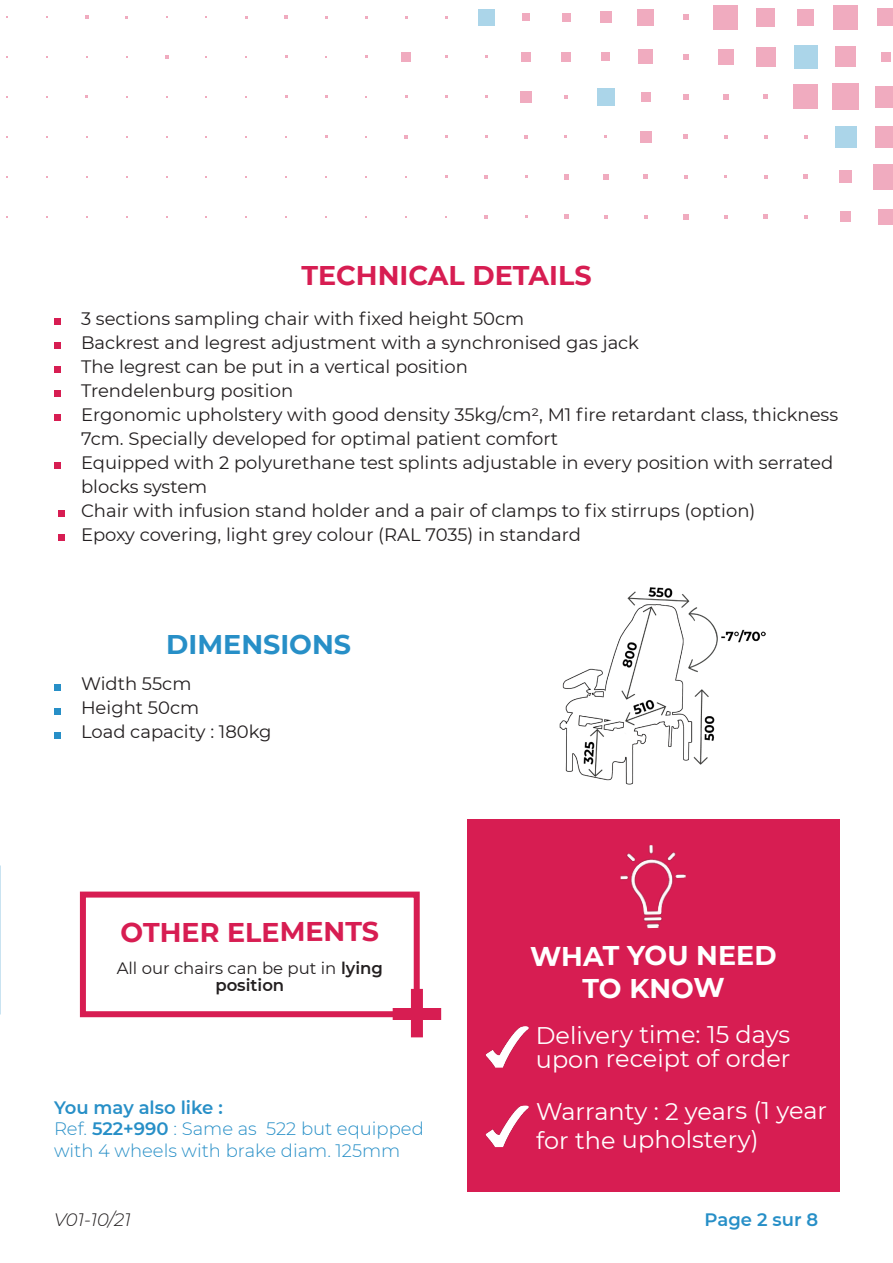
<style>
.page{position:relative;width:893px;height:1263px;background:#fff}
.page>*{position:absolute;margin:0;border:0;box-sizing:border-box;transform-origin:0 0}
.t1{font:700 27px "Montserrat";color:#d71d52}
.t2{font:700 27px "Montserrat";letter-spacing:-.005em;color:#fff}
.t3{font:700 27px "Montserrat";color:#278fc7}
.t4{font:24px "Montserrat";letter-spacing:-.005em;color:#fff}
.t5{font:18px/24px "Montserrat";color:#231f20}
.t6{font:300 18px/21.6px "Montserrat";color:#278fc7}
.t7{font:600 18px "Montserrat";color:#278fc7}
.t8{font:italic 300 18px "Montserrat";color:#231f20}
.TITRE_1{font:16.5px/16.5px "Montserrat";color:#231f20;text-align:center}
.s1{font-weight:600}
</style>
<div class="page">
<div style="left:878px;top:209px;width:14px;height:16px;background:#f0abbf"></div>
<div style="left:873px;top:164px;width:19px;height:25px;background:#f0abbf"></div>
<div style="left:875px;top:126px;width:17px;height:21px;background:#f0abbf"></div>
<div style="left:875px;top:86px;width:17px;height:22px;background:#f0abbf"></div>
<div style="left:881px;top:52px;width:9px;height:10px;background:#f0abbf"></div>
<div style="left:877px;top:8px;width:15px;height:18px;background:#f0abbf"></div>
<div style="left:840px;top:212px;width:11px;height:10px;background:#f0abbf"></div>
<div style="left:839px;top:171px;width:13px;height:12px;background:#f0abbf"></div>
<div style="left:835px;top:126px;width:21px;height:22px;background:#abd5e9"></div>
<div style="left:832px;top:84px;width:27px;height:26px;background:#f0abbf"></div>
<div style="left:835px;top:47px;width:21px;height:20px;background:#f0abbf"></div>
<div style="left:833px;top:5px;width:25px;height:24px;background:#f0abbf"></div>
<svg style="left:804px;top:215px;width:4px;height:4px"></svg>
<svg style="left:803px;top:175px;width:5px;height:4px"></svg>
<svg style="left:804px;top:135px;width:4px;height:4px"></svg>
<div style="left:793px;top:84px;width:25px;height:25px;background:#f0abbf"></div>
<div style="left:794px;top:45px;width:23px;height:24px;background:#abd5e9"></div>
<div style="left:797px;top:9px;width:17px;height:16px;background:#f0abbf"></div>
<svg style="left:763px;top:214px;width:5px;height:5px"></svg>
<svg style="left:764px;top:175px;width:4px;height:4px"></svg>
<svg style="left:764px;top:135px;width:4px;height:4px"></svg>
<svg style="left:764px;top:95px;width:4px;height:4px"></svg>
<div style="left:756px;top:47px;width:20px;height:20px;background:#f0abbf"></div>
<div style="left:756px;top:8px;width:19px;height:18px;background:#f0abbf"></div>
<svg style="left:724px;top:215px;width:3px;height:4px"></svg>
<svg style="left:724px;top:135px;width:3px;height:4px"></svg>
<svg style="left:723px;top:94px;width:5px;height:6px"></svg>
<div style="left:718px;top:49px;width:15px;height:16px;background:#f0abbf"></div>
<div style="left:713px;top:5px;width:25px;height:24px;background:#f0abbf"></div>
<svg style="left:683px;top:214px;width:5px;height:5px"></svg>
<svg style="left:684px;top:175px;width:4px;height:4px"></svg>
<svg style="left:684px;top:135px;width:4px;height:4px"></svg>
<svg style="left:683px;top:94px;width:5px;height:6px"></svg>
<svg style="left:683px;top:54px;width:5px;height:5px"></svg>
<svg style="left:683px;top:14px;width:6px;height:6px"></svg>
<svg style="left:644px;top:215px;width:4px;height:4px"></svg>
<svg style="left:644px;top:175px;width:4px;height:4px"></svg>
<div style="left:640px;top:131px;width:11px;height:11px;background:#f0abbf"></div>
<div style="left:641px;top:92px;width:9px;height:9px;background:#f0abbf"></div>
<div style="left:639px;top:50px;width:14px;height:14px;background:#f0abbf"></div>
<div style="left:638px;top:9px;width:16px;height:16px;background:#f0abbf"></div>
<svg style="left:604px;top:215px;width:4px;height:4px"></svg>
<svg style="left:603px;top:174px;width:6px;height:5px"></svg>
<div style="left:597px;top:88px;width:18px;height:18px;background:#abd5e9"></div>
<div style="left:602px;top:53px;width:8px;height:8px;background:#f0abbf"></div>
<div style="left:600px;top:11px;width:11px;height:12px;background:#f0abbf"></div>
<svg style="left:564px;top:214px;width:4px;height:5px"></svg>
<svg style="left:564px;top:174px;width:4px;height:5px"></svg>
<svg style="left:564px;top:95px;width:4px;height:4px"></svg>
<div style="left:561px;top:52px;width:9px;height:9px;background:#f0abbf"></div>
<div style="left:562px;top:13px;width:8px;height:8px;background:#f0abbf"></div>
<svg style="left:524px;top:135px;width:4px;height:3px"></svg>
<div style="left:520px;top:91px;width:12px;height:11px;background:#f0abbf"></div>
<div style="left:521px;top:52px;width:10px;height:10px;background:#f0abbf"></div>
<div style="left:522px;top:13px;width:8px;height:8px;background:#f0abbf"></div>
<svg style="left:484px;top:215px;width:4px;height:4px"></svg>
<svg style="left:484px;top:175px;width:4px;height:3px"></svg>
<div style="left:478px;top:9px;width:16px;height:16px;background:#abd5e9"></div>
<svg style="left:404px;top:135px;width:4px;height:4px"></svg>
<div style="left:401px;top:52px;width:10px;height:10px;background:#f0abbf"></div>
<svg style="left:285px;top:15px;width:3px;height:4px"></svg>
<svg style="left:165px;top:55px;width:3px;height:4px"></svg>
<svg style="left:85px;top:15px;width:3px;height:4px"></svg>
<svg style="left:54px;top:684px;width:6px;height:6px"></svg>
<svg style="left:54px;top:708px;width:6px;height:6px"></svg>
<svg style="left:54px;top:732px;width:6px;height:6px"></svg>
<div style="left:54px;top:318px;width:6px;height:7px;background:#d71d52"></div>
<div style="left:54px;top:342px;width:6px;height:7px;background:#d71d52"></div>
<div style="left:54px;top:366px;width:6px;height:7px;background:#d71d52"></div>
<div style="left:54px;top:390px;width:6px;height:7px;background:#d71d52"></div>
<div style="left:54px;top:414px;width:6px;height:7px;background:#d71d52"></div>
<div style="left:54px;top:462px;width:6px;height:7px;background:#d71d52"></div>
<div style="left:59px;top:510px;width:6px;height:7px;background:#d71d52"></div>
<div style="left:59px;top:534px;width:6px;height:7px;background:#d71d52"></div>
<img style="left:559px;top:587px;width:206px;height:198px">
<div style="left:80px;top:891px;width:340px;height:126px;border:6px solid #d71d52"></div>
<div style="left:411px;top:989px;width:12px;height:48px;background:#d71d52"></div>
<div style="left:393px;top:1008px;width:48px;height:12px;background:#d71d52"></div>
<div style="left:467px;top:820px;width:372px;height:372px;background:#d71d52"></div>
<img style="left:486px;top:1026px;width:43px;height:42px">
<img style="left:486px;top:1105px;width:43px;height:42px">
<img style="left:620px;top:845px;width:66px;height:84px">
<p class="t1" style="left:301px;top:256px;width:292px">TECHNICAL DETAILS</p>
<p class="t5" style="left:81px;top:306px;width:445px">3 sections sampling chair with fixed height 50cm</p>
<p class="t5" style="left:81px;top:330px;width:560px">Backrest and legrest adjustment with a synchronised gas jack</p>
<p class="t5" style="left:81px;top:354px;width:388px">The legrest can be put in a vertical position</p>
<p class="t5" style="left:81px;top:378px;width:214px">Trendelenburg position</p>
<p class="t5" style="left:81px;top:402px;width:759px">Ergonomic upholstery with good density 35kg/cm2, M1 fire retardant class, thickness<br>7cm. Specially developed for optimal patient comfort</p>
<p class="t5" style="left:81px;top:450px;width:754px">Equipped with 2 polyurethane test splints adjustable in every position with serrated blocks system</p>
<p class="t5" style="left:81px;top:498px;width:676px">Chair with infusion stand holder and a pair of clamps to fix stirrups (option)</p>
<p class="t5" style="left:81px;top:522px;width:501px">Epoxy covering, light grey colour (RAL 7035) in standard</p>
<p class="t3" style="left:166px;top:625px;width:186px">DIMENSIONS</p>
<p class="t5" style="left:81px;top:671px;width:112px">Width 55cm</p>
<p class="t5" style="left:81px;top:695px;width:120px">Height 50cm</p>
<p class="t5" style="left:81px;top:719px;width:192px">Load capacity : 180kg</p>
<p class="t1" style="left:121px;top:912px;width:260px">OTHER ELEMENTS</p>
<p class="TITRE_1" style="left:117px;top:960px;width:268px">All our chairs can be put in <span class="s1">lying position</span></p>
<p class="t7" style="left:54px;top:1094px;width:170px">You may also like :</p>
<p class="t6" style="left:54px;top:1117px;width:371px">Ref. <span class="s1">522+990</span> : Same as 522 but equipped with 4 wheels with brake diam. 125mm</p>
<p class="t2" style="left:530px;top:936px;width:248px">WHAT YOU NEED</p>
<p class="t2" style="left:582px;top:969px;width:144px">TO KNOW</p>
<p class="t4" style="left:536px;top:1018px;width:256px">Delivery time: 15 days</p>
<p class="t4" style="left:536px;top:1042px;width:256px">upon receipt of order</p>
<p class="t4" style="left:536px;top:1094px;width:293px">Warranty : 2 years (1 year</p>
<p class="t4" style="left:536px;top:1123px;width:224px">for the upholstery)</p>
<p class="t8" style="left:54px;top:1208px;width:78px">V01-10/21</p>
<p class="t7" style="left:705px;top:1207px;width:115px">Page 2 sur 8</p>
</div>
